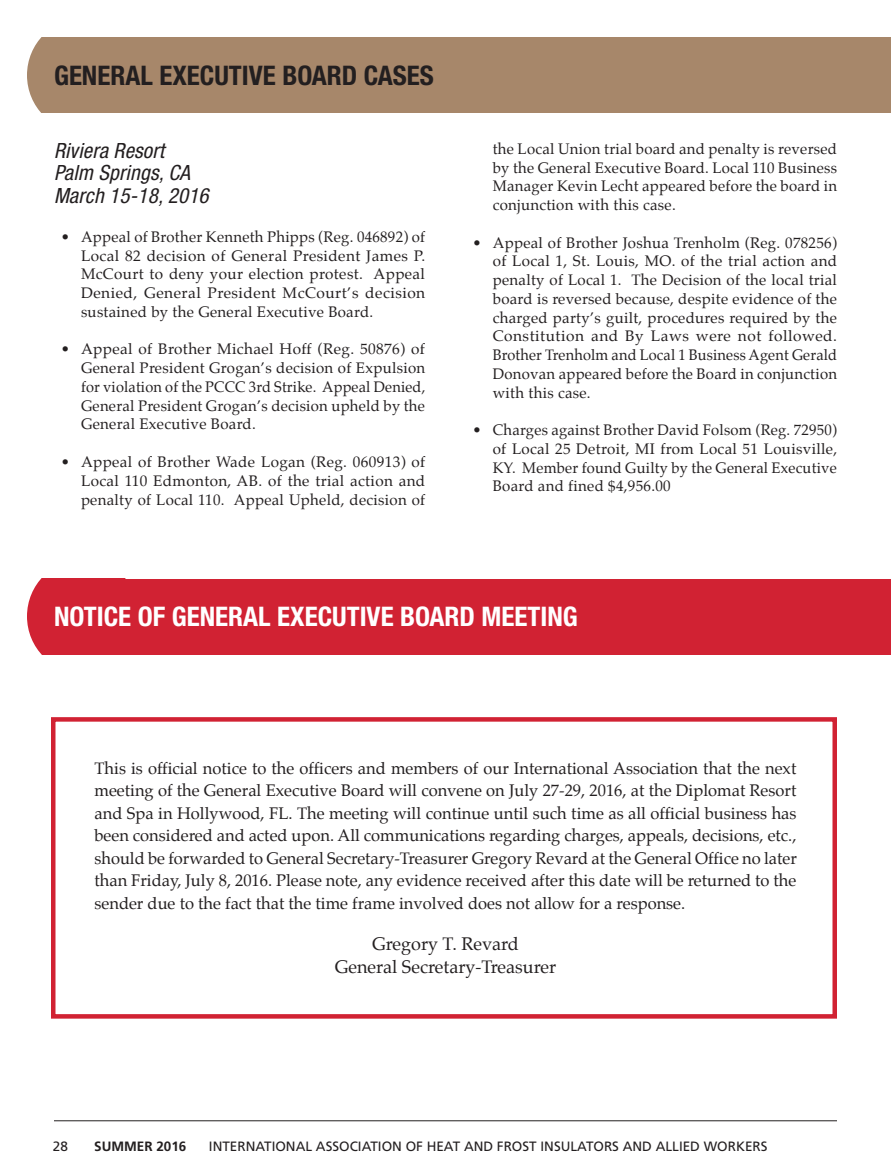
<style>
.page{position:relative;width:891px;height:1175px;background:#fff}
.page>*{position:absolute;margin:0;border:0;box-sizing:border-box;transform-origin:0 0}
.t1{font:700 condensed 27px "Helvetica Neue";color:#fff}
.t2{font:700 condensed 27px "Helvetica Neue";color:#231f20}
.Justified_Type_Setti{font:italic condensed 21px "Helvetica Neue";letter-spacing:.01em;color:#231f20}
.Justified_Type_Setti-2{font:18px "Palatino";color:#231f20}
.Justified_Type_Setti-3{font:16.5px/22.5px "Palatino";color:#231f20;text-align:justify}
.t3{font:15px/18.8px "Palatino";letter-spacing:.02em;color:#231f20;text-align:justify}
.t4{font:13.5px "Frutiger LT Std";color:#231f20}
.t5{font:700 13.5px "Frutiger LT Std";color:#231f20}
</style>
<div class="page">
<hr style="left:54px;top:1120px;width:783px;height:1px;background:#231f20">
<div style="left:54px;top:579px;width:837px;height:75px;background:#d12233"></div>
<svg style="left:27px;top:579px;width:27px;height:75px;background:#d84654"></svg>
<div style="left:51px;top:717px;width:786px;height:301px;border:4px solid #d12233"></div>
<div style="left:54px;top:38px;width:837px;height:75px;background:#a7876a"></div>
<svg style="left:27px;top:38px;width:27px;height:75px;background:#b59a82"></svg>
<p class="t2" style="left:54px;top:59px;width:381px">GENERAL EXECUTIVE BOARD CASES</p>
<p class="Justified_Type_Setti" style="left:54px;top:138px;width:112px">Riviera Resort</p>
<p class="Justified_Type_Setti" style="left:54px;top:161px;width:138px">Palm Springs, CA</p>
<p class="Justified_Type_Setti" style="left:54px;top:183px;width:156px">March 15-18, 2016</p>
<p class="t3" style="left:81px;top:227px;width:346px;text-indent:-20px">• Appeal of Brother Kenneth Phipps (Reg. 046892) of Local 82 decision of General President James P.<br>McCourt to deny your election protest. Appeal Denied, General President McCourt’s decision sustained by the General Executive Board.</p>
<p class="t3" style="left:81px;top:340px;width:346px;text-indent:-20px">• Appeal of Brother Michael Hoff (Reg. 50876) of General President Grogan’s decision of Expulsion for violation of the PCCC 3rd Strike. Appeal Denied, General President Grogan’s decision upheld by the General Executive Board.</p>
<p class="t3" style="left:81px;top:452px;width:346px;text-indent:-20px">• Appeal of Brother Wade Logan (Reg. 060913) of Local 110 Edmonton, AB. of the trial action and penalty of Local 110. Appeal Upheld, decision of</p>
<p class="t3" style="left:493px;top:139px;width:346px">the Local Union trial board and penalty is reversed by the General Executive Board. Local 110 Business Manager Kevin Lecht appeared before the board in conjunction with this case.</p>
<p class="t3" style="left:493px;top:233px;width:346px;text-indent:-20px">• Appeal of Brother Joshua Trenholm (Reg. 078256) of Local 1, St. Louis, MO. of the trial action and penalty of Local 1. The Decision of the local trial board is reversed because, despite evidence of the charged party’s guilt, procedures required by the Constitution and By Laws were not followed.<br>Brother Trenholm and Local 1 Business Agent Gerald Donovan appeared before the Board in conjunction with this case.</p>
<p class="t3" style="left:493px;top:420px;width:346px;text-indent:-20px">• Charges against Brother David Folsom (Reg. 72950) of Local 25 Detroit, MI from Local 51 Louisville, KY. Member found Guilty by the General Executive Board and fined $4,956.00</p>
<p class="t1" style="left:54px;top:600px;width:525px">NOTICE OF GENERAL EXECUTIVE BOARD MEETING</p>
<p class="Justified_Type_Setti-3" style="left:94px;top:757px;width:704px">This is official notice to the officers and members of our International Association that the next meeting of the General Executive Board will convene on July 27-29, 2016, at the Diplomat Resort and Spa in Hollywood, FL. The meeting will continue until such time as all official business has been considered and acted upon. All communications regarding charges, appeals, decisions, etc., should be forwarded to General Secretary-Treasurer Gregory Revard at the General Office no later than Friday, July 8, 2016. Please note, any evidence received after this date will be returned to the sender due to the fact that the time frame involved does not allow for a response.</p>
<p class="Justified_Type_Setti-2" style="left:372px;top:929px;width:148px">Gregory T. Revard</p>
<p class="Justified_Type_Setti-2" style="left:335px;top:951px;width:223px">General Secretary-Treasurer</p>
<p class="t4" style="left:53px;top:1138px;width:17px">28</p>
<p class="t5" style="left:94px;top:1138px;width:94px">SUMMER 2016</p>
<p class="t4" style="left:209px;top:1138px;width:560px">INTERNATIONAL ASSOCIATION OF HEAT AND FROST INSULATORS AND ALLIED WORKERS</p>
</div>
